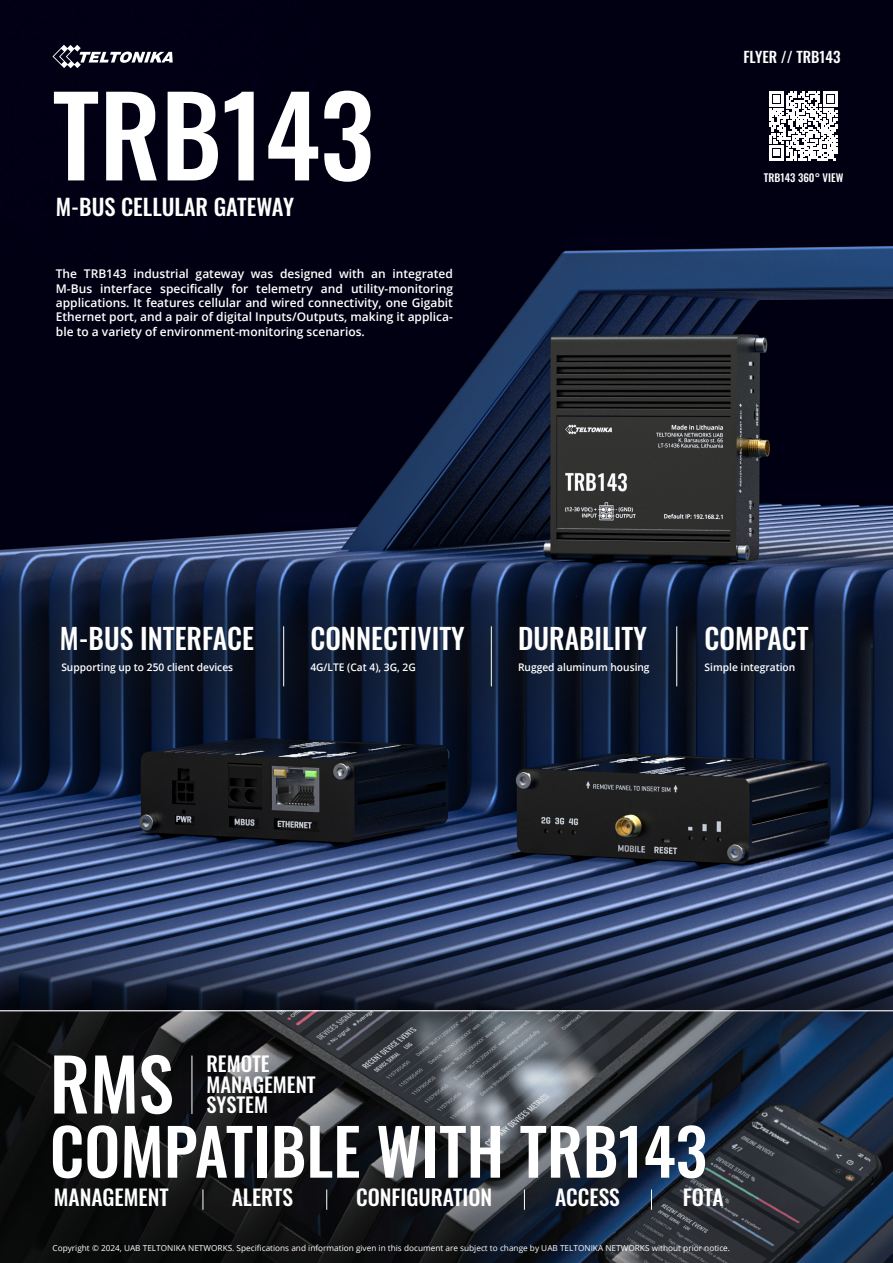
<style>
.page{position:relative;width:893px;height:1263px;background:#fff}
.page>*{position:absolute;margin:0;border:0;box-sizing:border-box;transform-origin:0 0}
.t1{font:500 109.5px "Oswald";color:#fff}
.t2{font:500 71.55px "Oswald";color:#fff}
.t3{font:500 63.9px "Oswald";color:#fff}
.t4{font:500 28.5px "Oswald";color:#fff}
.t5{font:500 22.5px "Oswald";color:#fff}
.t6{font:500 21.6px "Oswald";color:#fff}
.t7{font:500 20.4px/20.4px "Oswald";color:#fff}
.t8{font:500 15px "Oswald";color:#fff}
.t9{font:600 12px/14.4px "Open Sans";color:#fff;text-align:justify}
.t10{font:500 10.65px "Oswald";color:#fff}
.t11{font:600 10.5px "Open Sans";color:#fff}
.t12{font:8.25px "Open Sans";color:#fff}
</style>
<div class="page">
<img style="left:0;top:0;width:893px;height:866px">
<img style="left:0;top:562px;width:893px;height:196px">
<svg style="left:52px;top:45px;width:121px;height:23px"></svg>
<hr style="left:283px;top:627px;width:1px;height:59px;background:#fff">
<hr style="left:491px;top:627px;width:1px;height:59px;background:#fff">
<hr style="left:676px;top:627px;width:1px;height:59px;background:#fff">
<img style="left:0;top:866px;width:893px;height:144px">
<svg style="left:0;top:1011px;width:893px;height:252px;background:#242a32"></svg>
<hr style="left:192px;top:1055px;width:1px;height:59px;background:#fff">
<svg style="left:203px;top:1189px;width:1px;height:21px"></svg>
<svg style="left:326px;top:1189px;width:1px;height:21px"></svg>
<svg style="left:524px;top:1189px;width:1px;height:21px"></svg>
<svg style="left:651px;top:1189px;width:1px;height:21px"></svg>
<svg style="left:769px;top:92px;width:69px;height:68px"></svg>
<h1 class="t1" style="left:52px;top:79px;width:323px">TRB143</h1>
<h3 class="t5" style="left:56px;top:195px;width:240px">M-BUS CELLULAR GATEWAY</h3>
<p class="t9" style="left:56px;top:266px;width:399px">The TRB143 industrial gateway was designed with an integrated M-Bus interface specifically for telemetry and utility-monitoring applications. It features cellular and wired connectivity, one Gigabit Ethernet port, and a pair of digital Inputs/Outputs, making it applica&shy;ble to a variety of environment-monitoring scenarios.</p>
<p class="t8" style="left:743px;top:49px;width:99px">FLYER // TRB143</p>
<p class="t10" style="left:764px;top:172px;width:81px">TRB143 360° VIEW</p>
<h3 class="t4" style="left:60px;top:623px;width:196px">M-BUS INTERFACE</h3>
<h3 class="t4" style="left:310px;top:623px;width:156px">CONNECTIVITY</h3>
<h3 class="t4" style="left:518px;top:623px;width:130px">DURABILITY</h3>
<h3 class="t4" style="left:705px;top:623px;width:105px">COMPACT</h3>
<p class="t11" style="left:61px;top:660px;width:173px">Supporting up to 250 client devices</p>
<p class="t11" style="left:310px;top:660px;width:107px">4G/LTE (Cat 4), 3G, 2G</p>
<p class="t11" style="left:518px;top:660px;width:133px">Rugged aluminum housing</p>
<p class="t11" style="left:705px;top:660px;width:92px">Simple integration</p>
<h2 class="t2" style="left:50px;top:1047px;width:125px">RMS</h2>
<h3 class="t7" style="left:206px;top:1055px;width:111px">REMOTE<br>MANAGEMENT<br>SYSTEM</h3>
<h3 class="t3" style="left:50px;top:1118px;width:659px">COMPATIBLE WITH TRB143</h3>
<h3 class="t6" style="left:54px;top:1185px;width:117px">MANAGEMENT</h3>
<h3 class="t6" style="left:232px;top:1185px;width:63px">ALERTS</h3>
<h3 class="t6" style="left:356px;top:1185px;width:138px">CONFIGURATION</h3>
<h3 class="t6" style="left:555px;top:1185px;width:66px">ACCESS</h3>
<h3 class="t6" style="left:683px;top:1185px;width:43px">FOTA</h3>
<p class="t12" style="left:53px;top:1242px;width:679px">Copyright © 2024, UAB TELTONIKA NETWORKS. Specifications and information given in this document are subject to change by UAB TELTONIKA NETWORKS without prior notice.</p>
</div>
